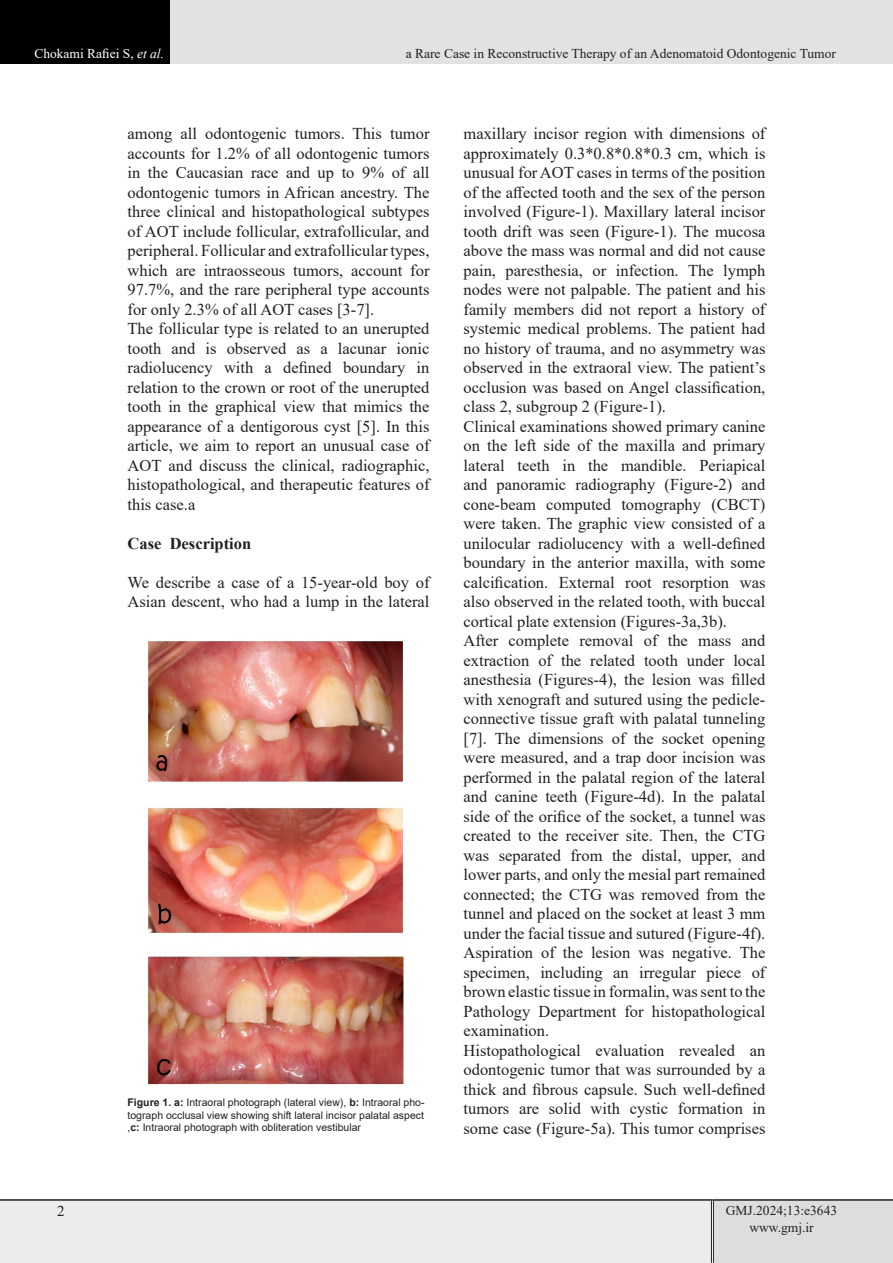
<style>
.page{position:relative;width:893px;height:1263px;background:#fff}
.page>*{position:absolute;margin:0;border:0;box-sizing:border-box;transform-origin:0 0}
.t1{font:16.5px/19.5px "Times New Roman";color:#231f20;text-align:justify}
.t2{font:700 16.5px "Times New Roman";color:#231f20}
.t3{font:15px "Times New Roman";color:#231f20}
.lllllllllllllll{font:13.5px "Times New Roman";color:#231f20}
.t4{font:13.5px "Times New Roman";color:#fff}
.ttttitle{font:10.5px/12.6px "Arial";color:#231f20;text-align:justify}
.s1{font-style:italic}
.s2{font-weight:700}
</style>
<div class="page">
<div style="left:0;top:0;width:170px;height:64px;background:#000"></div>
<div style="left:170px;top:0;width:723px;height:64px;background:#e1e2e4"></div>
<div style="left:0;top:1200px;width:712px;height:63px;background:#ececee"></div>
<div style="left:712px;top:1200px;width:181px;height:63px;background:#dcdddf"></div>
<hr style="left:711px;top:1201px;width:3px;height:62px;background:#fff">
<hr style="left:711px;top:1201px;width:1px;height:62px;background:#231f20">
<hr style="left:713px;top:1201px;width:1px;height:62px;background:#231f20">
<hr style="left:0;top:1199px;width:712px;height:2px;background:#231f20">
<hr style="left:712px;top:1199px;width:181px;height:2px;background:#231f20">
<img style="left:147px;top:640px;width:257px;height:445px">
<p class="t4" style="left:34px;top:44px;width:131px">Chokami Rafiei S, <span class="s1">et al.</span></p>
<p class="lllllllllllllll" style="left:406px;top:44px;width:432px">a Rare Case in Reconstructive Therapy of an Adenomatoid Odontogenic Tumor</p>
<p class="t1" style="left:128px;top:123px;width:303px">among all odontogenic tumors. This tumor accounts for 1.2% of all odontogenic tumors in the Caucasian race and up to 9% of all odontogenic tumors in African ancestry. The three clinical and histopathological subtypes of AOT include follicular, extrafollicular, and peripheral. Follicular and extrafollicular types, which are intraosseous tumors, account for 97.7%, and the rare peripheral type accounts for only 2.3% of all AOT cases [3-7].</p>
<p class="t1" style="left:128px;top:318px;width:303px">The follicular type is related to an unerupted tooth and is observed as a lacunar ionic radiolucency with a defined boundary in relation to the crown or root of the unerupted tooth in the graphical view that mimics the appearance of a dentigorous cyst [5]. In this article, we aim to report an unusual case of AOT and discuss the clinical, radiographic, histopathological, and therapeutic features of this case.a</p>
<p class="t2" style="left:128px;top:531px;width:125px">Case Description</p>
<p class="t1" style="left:128px;top:572px;width:303px">We describe a case of a 15-year-old boy of<br>Asian descent, who had a lump in the lateral</p>
<p class="ttttitle" style="left:128px;top:1096px;width:299px"><span class="s2">Figure 1. a:</span> Intraoral photograph (lateral view), <span class="s2">b:</span> Intraoral pho&shy;tograph occlusal view showing shift lateral incisor palatal aspect ,<span class="s2">c:</span> Intraoral photograph with obliteration vestibular</p>
<p class="t1" style="left:463px;top:123px;width:303px">maxillary incisor region with dimensions of approximately 0.3*0.8*0.8*0.3 cm, which is unusual for AOT cases in terms of the position of the affected tooth and the sex of the person involved (Figure-1). Maxillary lateral incisor tooth drift was seen (Figure-1). The mucosa above the mass was normal and did not cause pain, paresthesia, or infection. The lymph nodes were not palpable. The patient and his family members did not report a history of systemic medical problems. The patient had no history of trauma, and no asymmetry was observed in the extraoral view. The patient’s occlusion was based on Angel classification, class 2, subgroup 2 (Figure-1).</p>
<p class="t1" style="left:463px;top:416px;width:303px">Clinical examinations showed primary canine on the left side of the maxilla and primary lateral teeth in the mandible. Periapical and panoramic radiography (Figure-2) and cone-beam computed tomography (CBCT) were taken. The graphic view consisted of a unilocular radiolucency with a well-defined boundary in the anterior maxilla, with some calcification. External root resorption was also observed in the related tooth, with buccal cortical plate extension (Figures-3a,3b).</p>
<p class="t1" style="left:463px;top:630px;width:303px">After complete removal of the mass and extraction of the related tooth under local anesthesia (Figures-4), the lesion was filled with xenograft and sutured using the pedicle&shy;connective tissue graft with palatal tunneling [7]. The dimensions of the socket opening were measured, and a trap door incision was performed in the palatal region of the lateral and canine teeth (Figure-4d). In the palatal side of the orifice of the socket, a tunnel was created to the receiver site. Then, the CTG was separated from the distal, upper, and lower parts, and only the mesial part remained connected; the CTG was removed from the tunnel and placed on the socket at least 3 mm under the facial tissue and sutured (Figure-4f).</p>
<p class="t1" style="left:463px;top:942px;width:303px">Aspiration of the lesion was negative. The specimen, including an irregular piece of brown elastic tissue in formalin, was sent to the Pathology Department for histopathological examination.</p>
<p class="t1" style="left:463px;top:1040px;width:303px">Histopathological evaluation revealed an odontogenic tumor that was surrounded by a thick and fibrous capsule. Such well-defined tumors are solid with cystic formation in some case (Figure-5a). This tumor comprises</p>
<p class="t3" style="left:57px;top:1201px;width:9px">2</p>
<p class="lllllllllllllll" style="left:726px;top:1201px;width:113px">GMJ.2024;13:e3643</p>
<p class="lllllllllllllll" style="left:749px;top:1217px;width:66px">www.gmj.ir</p>
</div>
